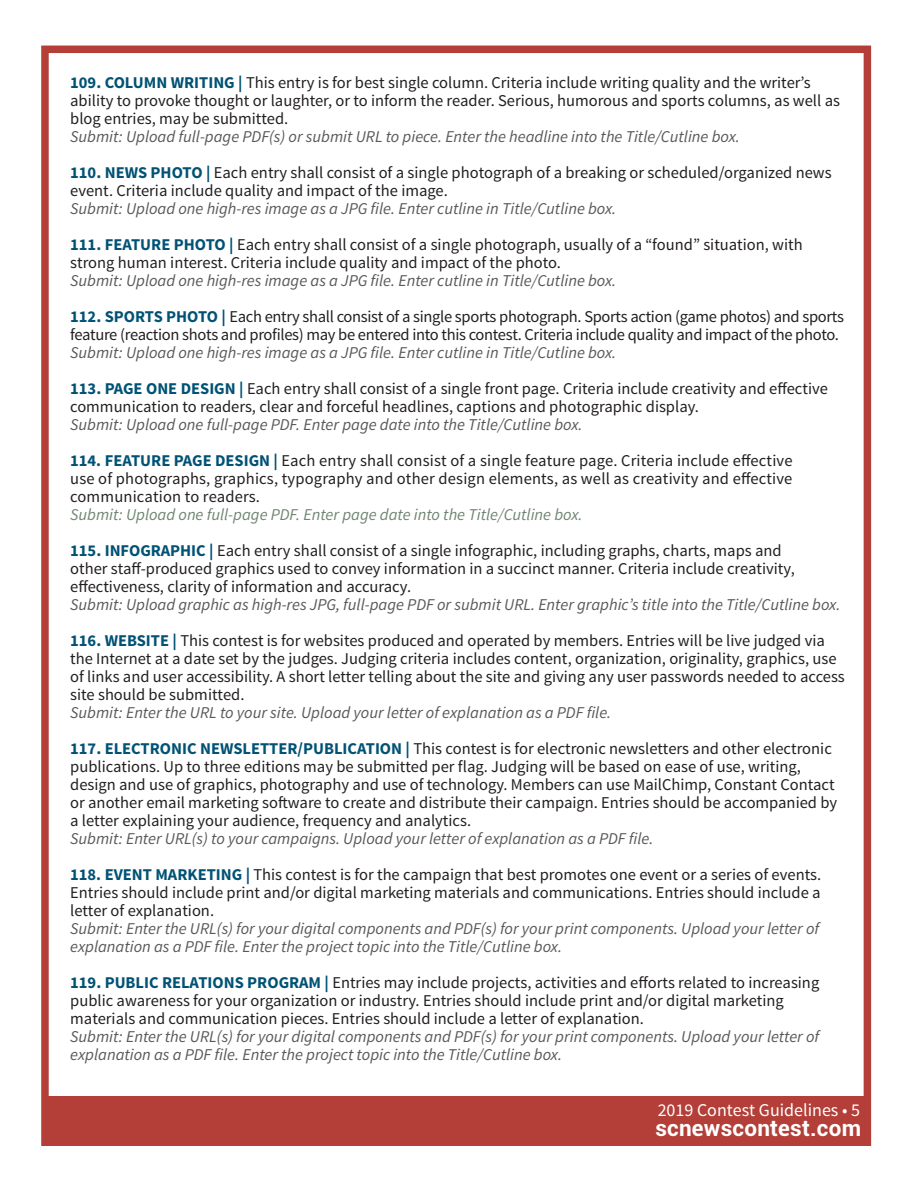
<style>
.page{position:relative;width:918px;height:1188px;background:#fff}
.page>*{position:absolute;margin:0;border:0;box-sizing:border-box;transform-origin:0 0}
.t1{font:700 22.5px "Roboto";letter-spacing:.01em;color:#fff}
.t2{font:18px "Source Sans Pro";color:#fff}
.t3{font:16.5px/18px "Source Sans Pro";color:#231f20}
.t4{font:italic 16.5px/36px "Source Sans Pro";color:#58595b}
.t5{font:16.5px/36px "Source Sans Pro";letter-spacing:-.02em;color:#231f20}
.s1{font-weight:700;color:#015275}
.s2{font-weight:700;font-style:normal;color:#015275}
.s3{font-style:normal;color:#231f20}
.s4{font-style:italic;color:#58595b}
.s5{font-style:italic;color:#708571}
</style>
<div class="page">
<div style="left:41px;top:46px;width:830px;height:1100px;border:8px solid #b33f38"></div>
<div style="left:43px;top:1096px;width:824px;height:47px;background:#b33f38"></div>
<p class="t3" style="left:70px;top:75px;width:771px"><span class="s1">109. COLUMN WRITING |</span> This entry is for best single column. Criteria include writing quality and the writer’s ability to provoke thought or laughter, or to inform the reader. Serious, humorous and sports columns, as well as blog entries, may be submitted.</p>
<p class="t4" style="left:70px;top:120px;width:763px">Submit: Upload full-page PDF(s) or submit URL to piece. Enter the headline into the Title/Cutline box.<br><span class="s2">110. NEWS PHOTO |</span> <span class="s3">Each entry shall consist of a single photograph of a breaking or scheduled/organized news</span></p>
<p class="t3" style="left:70px;top:183px;width:379px">event. Criteria include quality and impact of the image.</p>
<p class="t3" style="left:70px;top:192px;width:734px;line-height:36px"><span class="s4">Submit: Upload one high-res image as a JPG file. Enter cutline in Title/Cutline box.<br></span><span class="s1">111. FEATURE PHOTO |</span> Each entry shall consist of a single photograph, usually of a “found” situation, with</p>
<p class="t3" style="left:70px;top:255px;width:492px">strong human interest. Criteria include quality and impact of the photo.</p>
<p class="t5" style="left:70px;top:264px;width:775px"><span class="s4">Submit: Upload one high-res image as a JPG file. Enter cutline in Title/Cutline box.<br></span><span class="s1">112. SPORTS PHOTO |</span> Each entry shall consist of a single sports photograph. Sports action (game photos) and sports</p>
<p class="t5" style="left:70px;top:318px;width:770px">feature (reaction shots and profiles) may be entered into this contest. Criteria include quality and impact of the photo.</p>
<p class="t3" style="left:70px;top:336px;width:759px;line-height:36px"><span class="s4">Submit: Upload one high-res image as a JPG file. Enter cutline in Title/Cutline box.<br></span><span class="s1">113. PAGE ONE DESIGN |</span> Each entry shall consist of a single front page. Criteria include creativity and effective</p>
<p class="t3" style="left:70px;top:399px;width:630px">communication to readers, clear and forceful headlines, captions and photographic display.</p>
<p class="t4" style="left:70px;top:408px;width:724px">Submit: Upload one full-page PDF. Enter page date into the Title/Cutline box.<br><span class="s2">114. FEATURE PAGE DESIGN |</span> <span class="s3">Each entry shall consist of a single feature page. Criteria include effective</span></p>
<p class="t3" style="left:70px;top:471px;width:724px">use of photographs, graphics, typography and other design elements, as well as creativity and effective communication to readers.</p>
<p class="t3" style="left:70px;top:498px;width:713px;line-height:36px"><span class="s5">Submit: Upload one full-page PDF. Enter page date into the Title/Cutline box.<br></span><span class="s1">115. INFOGRAPHIC |</span> Each entry shall consist of a single infographic, including graphs, charts, maps and</p>
<p class="t3" style="left:70px;top:561px;width:726px">other staff-produced graphics used to convey information in a succinct manner. Criteria include creativity, effectiveness, clarity of information and accuracy.</p>
<p class="t4" style="left:70px;top:588px;width:772px">Submit: Upload graphic as high-res JPG, full-page PDF or submit URL. Enter graphic’s title into the Title/Cutline box.<br><span class="s2">116. WEBSITE |</span> <span class="s3">This contest is for websites produced and operated by members. Entries will be live judged via</span></p>
<p class="t3" style="left:70px;top:651px;width:776px">the Internet at a date set by the judges. Judging criteria includes content, organization, originality, graphics, use of links and user accessibility. A short letter telling about the site and giving any user passwords needed to access site should be submitted.</p>
<p class="t4" style="left:70px;top:696px;width:763px">Submit: Enter the URL to your site. Upload your letter of explanation as a PDF file.<br><span class="s2">117. ELECTRONIC NEWSLETTER/PUBLICATION |</span> <span class="s3">This contest is for electronic newsletters and other electronic</span></p>
<p class="t3" style="left:70px;top:759px;width:769px">publications. Up to three editions may be submitted per flag. Judging will be based on ease of use, writing, design and use of graphics, photography and use of technology. Members can use MailChimp, Constant Contact or another email marketing software to create and distribute their campaign. Entries should be accompanied by a letter explaining your audience, frequency and analytics.</p>
<p class="t4" style="left:70px;top:822px;width:753px">Submit: Enter URL(s) to your campaigns. Upload your letter of explanation as a PDF file.<br><span class="s2">118. EVENT MARKETING |</span> <span class="s3">This contest is for the campaign that best promotes one event or a series of events.</span></p>
<p class="t3" style="left:70px;top:885px;width:752px">Entries should include print and/or digital marketing materials and communications. Entries should include a letter of explanation.</p>
<p class="t4" style="left:70px;top:921px;width:751px;line-height:18px">Submit: Enter the URL(s) for your digital components and PDF(s) for your print components. Upload your letter of explanation as a PDF file. Enter the project topic into the Title/Cutline box.</p>
<p class="t3" style="left:70px;top:975px;width:751px"><span class="s1">119. PUBLIC RELATIONS PROGRAM |</span> Entries may include projects, activities and efforts related to increasing public awareness for your organization or industry. Entries should include print and/or digital marketing materials and communication pieces. Entries should include a letter of explanation.</p>
<p class="t4" style="left:70px;top:1029px;width:751px;line-height:18px">Submit: Enter the URL(s) for your digital components and PDF(s) for your print components. Upload your letter of explanation as a PDF file. Enter the project topic into the Title/Cutline box.</p>
<p class="t2" style="left:658px;top:1103px;width:204px">2019 Contest Guidelines • 5</p>
<h1 class="t1" style="left:655px;top:1115px;width:207px">scnewscontest.com</h1>
</div>
